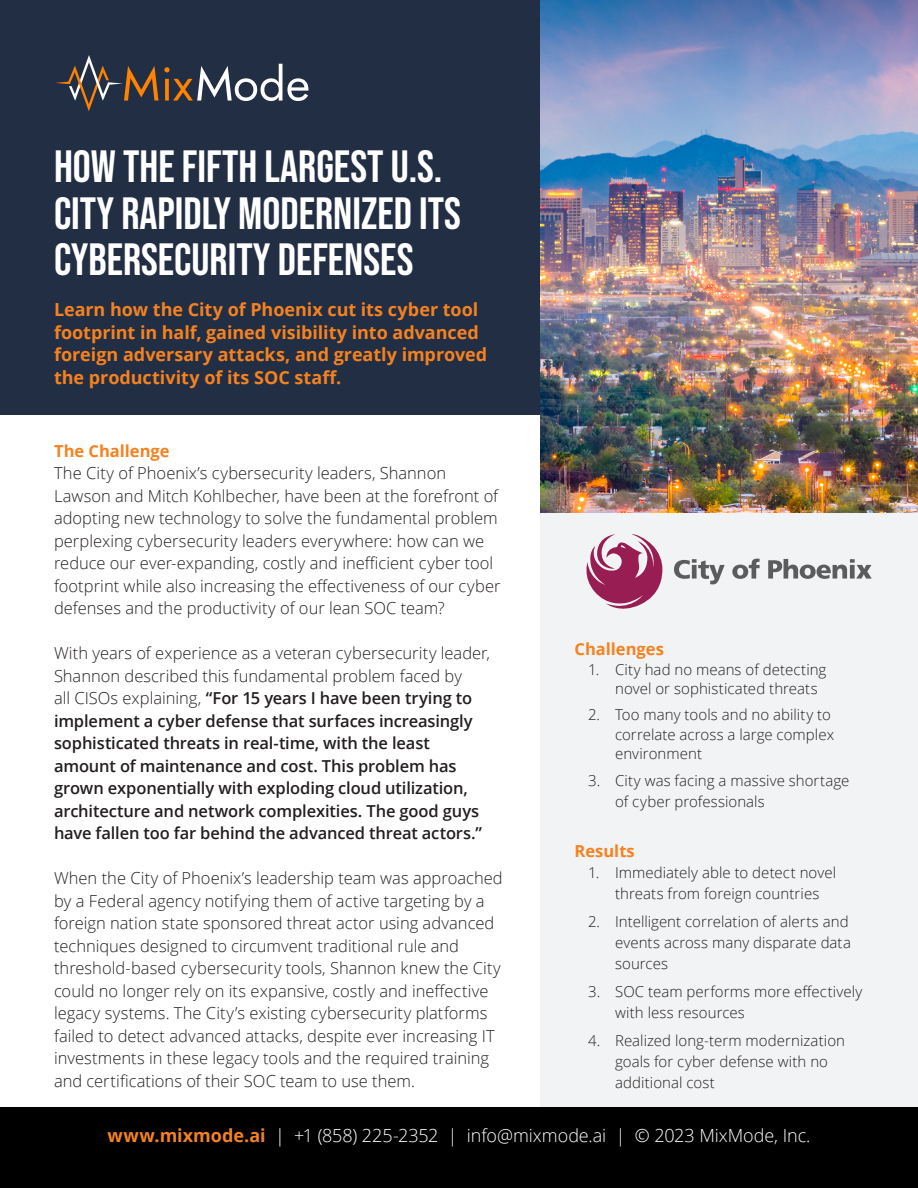
<style>
.page{position:relative;width:918px;height:1188px;background:#fff}
.page>*{position:absolute;margin:0;border:0;box-sizing:border-box;transform-origin:0 0}
.Sub_Heading{font:45px/46.5px "Bebas Neue";color:#fff}
.Body_Quote{font:700 18px/22.5px "Open Sans";color:#f58220}
.Body_Quote-2{font:300 18px "Open Sans";letter-spacing:-.005em;color:#fff}
.Body_Quote-3{font:300 16.5px/22.5px "Open Sans";color:#231f20}
.Body_Quote-4{font:600 16.5px/22.5px "Open Sans";letter-spacing:-.01em;color:#231f20}
.Body_Quote-5{font:700 16.5px "Open Sans";color:#f58220}
.t1{font:300 15px/21px "Open Sans";letter-spacing:.005em;color:#231f20}
.s1{font-weight:300}
.s2{font-weight:700;color:#f58220}
</style>
<div class="page">
<div style="left:540px;top:287px;width:378px;height:901px;background:#f2f3f4"></div>
<div style="left:0;top:0;width:918px;height:415px;background:#222e44"></div>
<svg style="left:55px;top:55px;width:253px;height:56px"></svg>
<img style="left:540px;top:0;width:378px;height:513px">
<svg style="left:674px;top:559px;width:51px;height:25px"></svg>
<svg style="left:732px;top:559px;width:28px;height:20px"></svg>
<svg style="left:768px;top:559px;width:104px;height:20px"></svg>
<svg style="left:586px;top:534px;width:76px;height:75px"></svg>
<div style="left:0;top:1107px;width:918px;height:81px;background:#000"></div>
<p class="Sub_Heading" style="left:54px;top:143px;width:408px">HOW THE FIFTH LARGEST U.S.<br>CITY RAPIDLY MODERNIZED ITS<br>CYBERSECURITY DEFENSES</p>
<p class="Body_Quote" style="left:54px;top:298px;width:435px">Learn how the City of Phoenix cut its cyber tool footprint in half, gained visibility into advanced foreign adversary attacks, and greatly improved the productivity of its SOC staff.</p>
<p class="Body_Quote-5" style="left:54px;top:439px;width:117px">The Challenge</p>
<p class="Body_Quote-3" style="left:54px;top:462px;width:448px">The City of Phoenix’s cybersecurity leaders, Shannon Lawson and Mitch Kohlbecher, have been at the forefront of adopting new technology to solve the fundamental problem perplexing cybersecurity leaders everywhere: how can we reduce our ever-expanding, costly and inefficient cyber tool footprint while also increasing the effectiveness of our cyber defenses and the productivity of our lean SOC team?</p>
<p class="Body_Quote-4" style="left:54px;top:642px;width:438px"><span class="s1">With years of experience as a veteran cybersecurity leader, Shannon described this fundamental problem faced by<br>all CISOs explaining,</span> “For 15 years I have been trying to implement a cyber defense that surfaces increasingly sophisticated threats in real-time, with the least amount of maintenance and cost. This problem has grown exponentially with exploding cloud utilization, architecture and network complexities. The good guys have fallen too far behind the advanced threat actors.”</p>
<p class="Body_Quote-3" style="left:54px;top:867px;width:450px">When the City of Phoenix’s leadership team was approached by a Federal agency notifying them of active targeting by a foreign nation state sponsored threat actor using advanced techniques designed to circumvent traditional rule and threshold-based cybersecurity tools, Shannon knew the City could no longer rely on its expansive, costly and ineffective legacy systems. The City’s existing cybersecurity platforms failed to detect advanced attacks, despite ever increasing IT investments in these legacy tools and the required training and certifications of their SOC team to use them.</p>
<p class="Body_Quote-5" style="left:575px;top:638px;width:91px">Challenges</p>
<p class="t1" style="left:615px;top:659px;width:213px;line-height:19.5px;text-indent:-27px">1. City had no means of detecting novel or sophisticated threats</p>
<p class="t1" style="left:615px;top:705px;width:221px;line-height:19.5px;text-indent:-27px">2. Too many tools and no ability to correlate across a large complex environment</p>
<p class="t1" style="left:615px;top:769px;width:236px;text-indent:-27px">3. City was facing a massive shortage of cyber professionals</p>
<p class="Body_Quote-5" style="left:575px;top:840px;width:62px">Results</p>
<p class="t1" style="left:615px;top:862px;width:223px;text-indent:-27px">1. Immediately able to detect novel threats from foreign countries</p>
<p class="t1" style="left:615px;top:911px;width:237px;text-indent:-27px">2. Intelligent correlation of alerts and events across many disparate data sources</p>
<p class="t1" style="left:615px;top:981px;width:249px;text-indent:-27px">3. SOC team performs more effectively with less resources</p>
<p class="t1" style="left:615px;top:1029px;width:232px;text-indent:-27px">4. Realized long-term modernization goals for cyber defense with no additional cost</p>
<p class="Body_Quote-2" style="left:107px;top:1123px;width:705px"><span class="s2">www.mixmode.ai</span> | +1 (858) 225-2352 | info@mixmode.ai | © 2023 MixMode, Inc.</p>
</div>
